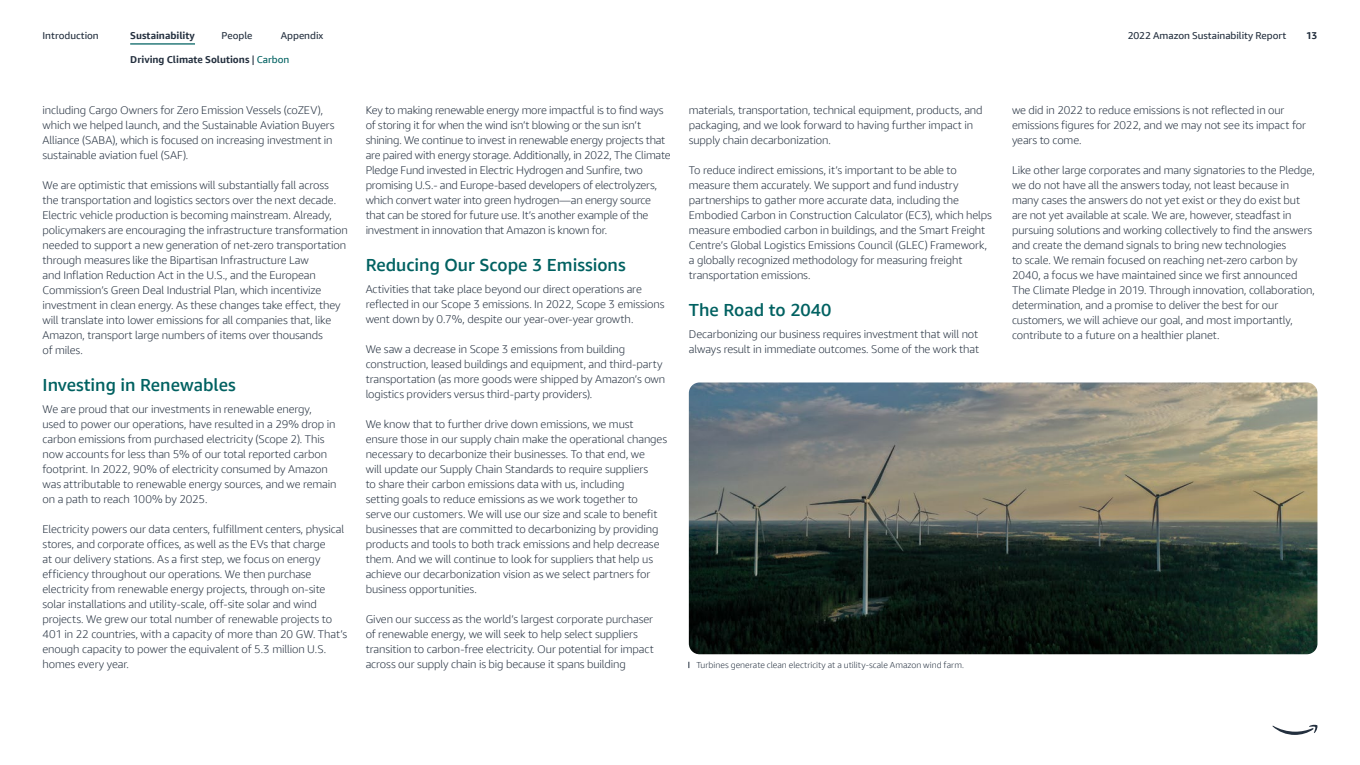
<style>
.page{position:relative;width:1360px;height:765px;background:#fff}
.page>*{position:absolute;margin:0;border:0;box-sizing:border-box;transform-origin:0 0}
.t1{font:500 17.5px "Amazon Ember Display";color:#006161}
.t2{font:300 11.25px/15px "Amazon Ember Display";letter-spacing:-.01em;color:#232f3e}
.t3{font:10px "Amazon Ember Display";color:#232f3e}
.t4{font:700 10px "Amazon Ember Display";letter-spacing:-.005em;color:#232f3e}
.t5{font:300 8.75px "Amazon Ember Display";color:#232f3e}
.s1{font-weight:400;color:#006161}
</style>
<div class="page">
<img style="left:689px;top:382px;width:628px;height:272px">
<svg style="left:1272px;top:724px;width:46px;height:11px"></svg>
<hr style="left:130px;top:43px;width:65px;height:2px;background:#006161">
<p class="t3" style="left:43px;top:29px;width:58px">Introduction</p>
<p class="t4" style="left:130px;top:29px;width:66px">Sustainability</p>
<p class="t4" style="left:130px;top:53px;width:161px">Driving Climate Solutions <span class="s1">Carbon</span></p>
<p class="t3" style="left:222px;top:29px;width:32px">People</p>
<p class="t3" style="left:281px;top:29px;width:44px">Appendix</p>
<p class="t3" style="left:252px;top:53px;width:4px">|</p>
<p class="t2" style="left:43px;top:103px;width:294px">including Cargo Owners for Zero Emission Vessels (coZEV), which we helped launch, and the Sustainable Aviation Buyers Alliance (SABA), which is focused on increasing investment in sustainable aviation fuel (SAF).</p>
<p class="t2" style="left:43px;top:178px;width:307px">We are optimistic that emissions will substantially fall across<br>the transportation and logistics sectors over the next decade.<br>Electric vehicle production is becoming mainstream. Already, policymakers are encouraging the infrastructure transformation needed to support a new generation of net-zero transportation through measures like the Bipartisan Infrastructure Law<br>and Inflation Reduction Act in the U.S., and the European Commission’s Green Deal Industrial Plan, which incentivize investment in clean energy. As these changes take effect, they will translate into lower emissions for all companies that, like Amazon, transport large numbers of items over thousands<br>of miles.</p>
<p class="t1" style="left:43px;top:374px;width:195px">Investing in Renewables</p>
<p class="t2" style="left:43px;top:402px;width:296px">We are proud that our investments in renewable energy, used to power our operations, have resulted in a 29% drop in carbon emissions from purchased electricity (Scope 2). This now accounts for less than 5% of our total reported carbon footprint. In 2022, 90% of electricity consumed by Amazon was attributable to renewable energy sources, and we remain on a path to reach 100% by 2025.</p>
<p class="t2" style="left:43px;top:522px;width:306px">Electricity powers our data centers, fulfillment centers, physical stores, and corporate offices, as well as the EVs that charge<br>at our delivery stations. As a first step, we focus on energy efficiency throughout our operations. We then purchase electricity from renewable energy projects, through on-site solar installations and utility-scale, off-site solar and wind projects. We grew our total number of renewable projects to 401 in 22 countries, with a capacity of more than 20 GW. That’s enough capacity to power the equivalent of 5.3 million U.S. homes every year.</p>
<p class="t2" style="left:366px;top:103px;width:307px">Key to making renewable energy more impactful is to find ways of storing it for when the wind isn’t blowing or the sun isn’t shining. We continue to invest in renewable energy projects that are paired with energy storage. Additionally, in 2022, The Climate Pledge Fund invested in Electric Hydrogen and Sunfire, two promising U.S.- and Europe-based developers of electrolyzers, which convert water into green hydrogen—an energy source that can be stored for future use. It’s another example of the investment in innovation that Amazon is known for.</p>
<p class="t1" style="left:366px;top:254px;width:262px">Reducing Our Scope 3 Emissions</p>
<p class="t2" style="left:366px;top:282px;width:300px">Activities that take place beyond our direct operations are reflected in our Scope 3 emissions. In 2022, Scope 3 emissions went down by 0.7%, despite our year-over-year growth.</p>
<p class="t2" style="left:366px;top:342px;width:301px">We saw a decrease in Scope 3 emissions from building construction, leased buildings and equipment, and third-party transportation (as more goods were shipped by Amazon’s own logistics providers versus third-party providers).</p>
<p class="t2" style="left:366px;top:417px;width:303px">We know that to further drive down emissions, we must ensure those in our supply chain make the operational changes necessary to decarbonize their businesses. To that end, we<br>will update our Supply Chain Standards to require suppliers<br>to share their carbon emissions data with us, including<br>setting goals to reduce emissions as we work together to<br>serve our customers. We will use our size and scale to benefit businesses that are committed to decarbonizing by providing products and tools to both track emissions and help decrease them. And we will continue to look for suppliers that help us achieve our decarbonization vision as we select partners for business opportunities.</p>
<p class="t2" style="left:366px;top:612px;width:290px">Given our success as the world’s largest corporate purchaser of renewable energy, we will seek to help select suppliers transition to carbon-free electricity. Our potential for impact across our supply chain is big because it spans building</p>
<p class="t2" style="left:689px;top:103px;width:295px">materials, transportation, technical equipment, products, and packaging, and we look forward to having further impact in supply chain decarbonization.</p>
<p class="t2" style="left:689px;top:163px;width:305px">To reduce indirect emissions, it’s important to be able to measure them accurately. We support and fund industry partnerships to gather more accurate data, including the Embodied Carbon in Construction Calculator (EC3), which helps measure embodied carbon in buildings, and the Smart Freight Centre’s Global Logistics Emissions Council (GLEC) Framework, a globally recognized methodology for measuring freight transportation emissions.</p>
<p class="t1" style="left:689px;top:299px;width:144px">The Road to 2040</p>
<p class="t2" style="left:689px;top:327px;width:292px">Decarbonizing our business requires investment that will not always result in immediate outcomes. Some of the work that</p>
<p class="t5" style="left:696px;top:660px;width:269px">Turbines generate clean electricity at a utility-scale Amazon wind farm.</p>
<p class="t3" style="left:1128px;top:29px;width:160px">2022 Amazon Sustainability Report</p>
<p class="t4" style="left:1306px;top:29px;width:13px">13</p>
<p class="t2" style="left:1012px;top:103px;width:296px">we did in 2022 to reduce emissions is not reflected in our emissions figures for 2022, and we may not see its impact for years to come.</p>
<p class="t2" style="left:1012px;top:163px;width:304px">Like other large corporates and many signatories to the Pledge, we do not have all the answers today, not least because in many cases the answers do not yet exist or they do exist but are not yet available at scale. We are, however, steadfast in pursuing solutions and working collectively to find the answers and create the demand signals to bring new technologies<br>to scale. We remain focused on reaching net-zero carbon by 2040, a focus we have maintained since we first announced The Climate Pledge in 2019. Through innovation, collaboration, determination, and a promise to deliver the best for our customers, we will achieve our goal, and most importantly, contribute to a future on a healthier planet.</p>
</div>
